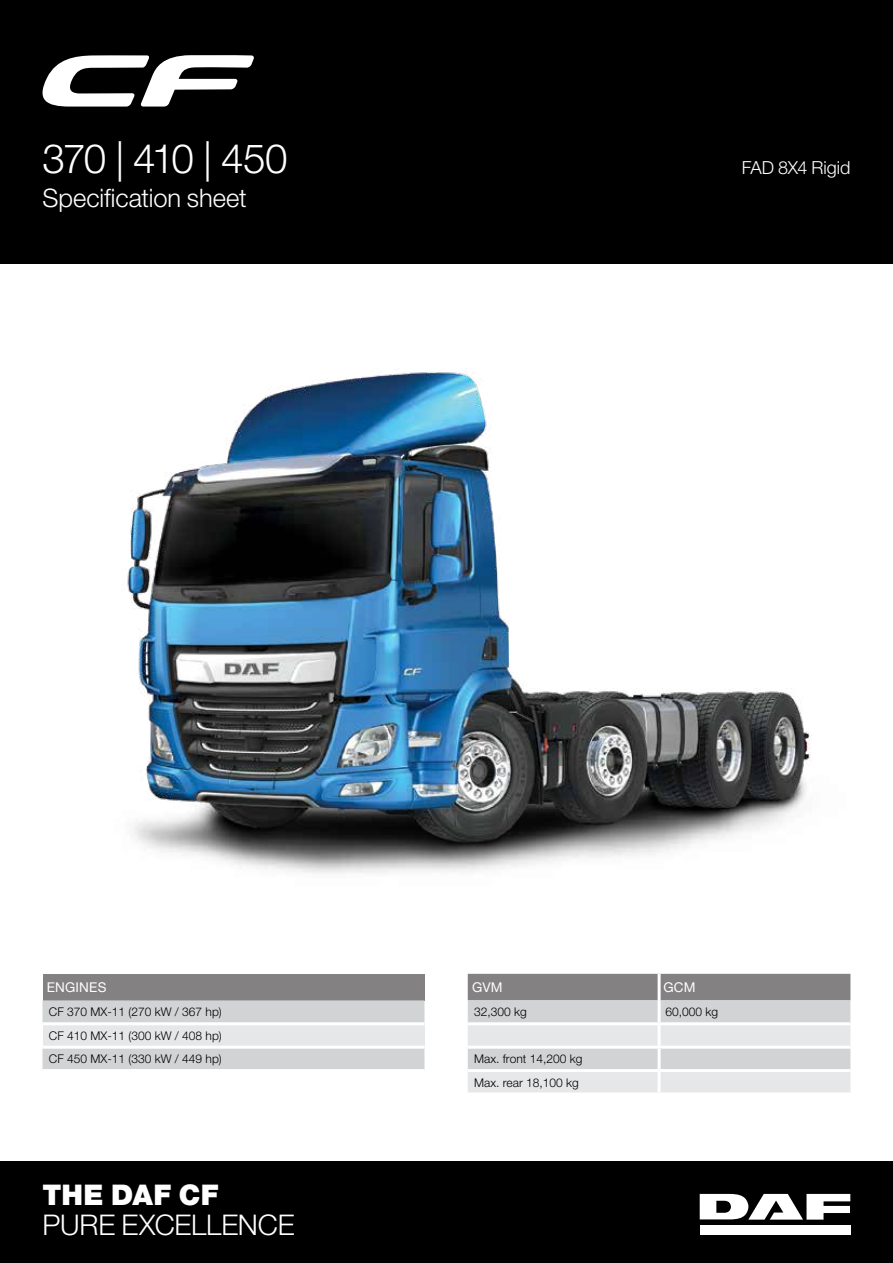
<style>
.page{position:relative;width:893px;height:1263px;background:#fff}
.page>*{position:absolute;margin:0;border:0;box-sizing:border-box;transform-origin:0 0}
._01_Heading_1{font:300 40.5px "Helvetica Neue LT Pro";letter-spacing:-.045em;color:#fff}
._01_Title{font:300 28.5px/30px "Helvetica Neue LT Pro";letter-spacing:-.005em;color:#fff}
._01_Heading_1-2{font:300 25.5px "Helvetica Neue LT Pro";letter-spacing:-.005em;color:#fff}
._01_Heading_1-3{font:300 18px "Helvetica Neue LT Pro";letter-spacing:-.005em;color:#fff}
._01_Kop{font:13.5px "Helvetica Neue LT Pro";letter-spacing:.015em;color:#fff}
.t1{font:300 12px "Helvetica Neue LT Pro";color:#000}
.s1{font-weight:900}
</style>
<div class="page">
<div style="left:0;top:0;width:893px;height:263px;background:#000"></div>
<div style="left:0;top:1161px;width:893px;height:102px;background:#000"></div>
<div style="left:700px;top:1225px;width:150px;height:10px;background:#fff"></div>
<svg style="left:700px;top:1194px;width:150px;height:25px"></svg>
<div style="left:43px;top:974px;width:381px;height:26px;background:#838182"></div>
<div style="left:43px;top:1000px;width:381px;height:69px;background:#d1d3d4"></div>
<div style="left:43px;top:1024px;width:381px;height:23px;background:#e6e7e8"></div>
<hr style="left:43px;top:1022px;width:381px;height:3px;background:#fff">
<hr style="left:43px;top:1046px;width:381px;height:3px;background:#fff">
<svg style="left:468px;top:974px;width:382px;height:118px;background:#c6c7c8"></svg>
<hr style="left:468px;top:1022px;width:191px;height:3px;background:#fff">
<hr style="left:659px;top:1022px;width:191px;height:3px;background:#fff">
<hr style="left:468px;top:1046px;width:191px;height:3px;background:#fff">
<hr style="left:659px;top:1046px;width:191px;height:3px;background:#fff">
<hr style="left:468px;top:1069px;width:191px;height:3px;background:#fff">
<hr style="left:659px;top:1069px;width:191px;height:3px;background:#fff">
<hr style="left:658px;top:974px;width:3px;height:26px;background:#fff">
<hr style="left:658px;top:1000px;width:3px;height:22px;background:#fff">
<hr style="left:658px;top:1025px;width:3px;height:21px;background:#fff">
<hr style="left:658px;top:1049px;width:3px;height:20px;background:#fff">
<hr style="left:658px;top:1072px;width:3px;height:20px;background:#fff">
<svg style="left:42px;top:55px;width:212px;height:52px"></svg>
<img style="left:127px;top:372px;width:683px;height:501px">
<p class="_01_Heading_1" style="left:43px;top:134px;width:247px">370 | 410 | 450</p>
<p class="_01_Heading_1-2" style="left:43px;top:182px;width:206px">Specification sheet</p>
<p class="_01_Heading_1-3" style="left:742px;top:156px;width:110px">FAD 8X4 Rigid</p>
<p class="_01_Kop" style="left:47px;top:979px;width:61px">ENGINES</p>
<p class="t1" style="left:49px;top:1005px;width:174px">CF 370 MX-11 (270 kW / 367 hp)</p>
<p class="t1" style="left:49px;top:1028px;width:174px">CF 410 MX-11 (300 kW / 408 hp)</p>
<p class="t1" style="left:49px;top:1051px;width:174px">CF 450 MX-11 (330 kW / 449 hp)</p>
<p class="_01_Title" style="left:43px;top:1179px;width:254px"><span class="s1">THE DAF CF<br></span>PURE EXCELLENCE</p>
<p class="_01_Kop" style="left:472px;top:979px;width:32px">GVM</p>
<p class="_01_Kop" style="left:663px;top:979px;width:34px">GCM</p>
<p class="t1" style="left:474px;top:1005px;width:54px">32,300 kg</p>
<p class="t1" style="left:665px;top:1005px;width:54px">60,000 kg</p>
<p class="t1" style="left:474px;top:1051px;width:110px">Max. front 14,200 kg</p>
<p class="t1" style="left:474px;top:1075px;width:106px">Max. rear 18,100 kg</p>
</div>
